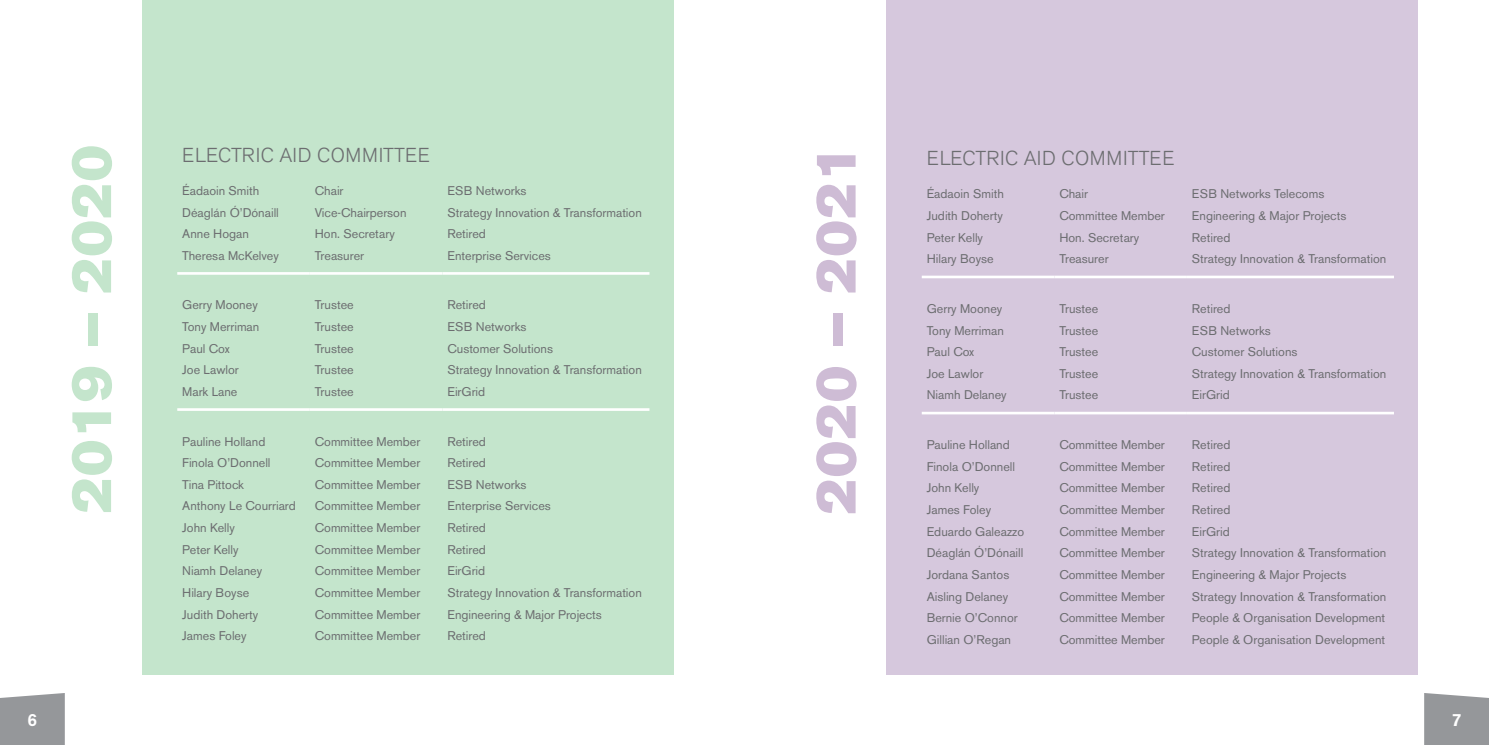
<style>
.page{position:relative;width:1489px;height:745px;background:#fff}
.page>*{position:absolute;margin:0;border:0;box-sizing:border-box;transform-origin:0 0}
.t1{font:56.25px "Akzidenz Grotesk BE Super";letter-spacing:.02em;color:#c4e5cc}
.t2{font:56.25px "Akzidenz Grotesk BE Super";letter-spacing:.02em;color:#cebcd5}
.t3{font:300 20px "Akzidenz Grotesk BE";letter-spacing:.02em;color:#6c6d70}
.t4{font:500 17.5px "Akzidenz Grotesk BE";color:#fff}
.t5{font:12.5px "Akzidenz Grotesk BE";color:#6c6d70}
</style>
<div class="page">
<div style="left:142px;top:0;width:531px;height:674px;background:#c4e5cc"></div>
<div style="left:886px;top:0;width:531px;height:674px;background:#d6c8dd"></div>
<hr style="left:177px;top:272px;width:133px;height:2px;background:#fff">
<hr style="left:310px;top:272px;width:132px;height:2px;background:#fff">
<hr style="left:442px;top:272px;width:207px;height:2px;background:#fff">
<hr style="left:177px;top:408px;width:133px;height:2px;background:#fff">
<hr style="left:310px;top:408px;width:132px;height:2px;background:#fff">
<hr style="left:442px;top:408px;width:207px;height:2px;background:#fff">
<hr style="left:921px;top:275px;width:133px;height:3px;background:#fff">
<hr style="left:1054px;top:275px;width:132px;height:3px;background:#fff">
<hr style="left:1186px;top:275px;width:207px;height:3px;background:#fff">
<hr style="left:921px;top:411px;width:133px;height:3px;background:#fff">
<hr style="left:1054px;top:411px;width:132px;height:3px;background:#fff">
<hr style="left:1186px;top:411px;width:207px;height:3px;background:#fff">
<svg style="left:0;top:693px;width:65px;height:51px;background:#9a9c9f"></svg>
<svg style="left:1424px;top:693px;width:64px;height:51px;background:#9a9c9f"></svg>
<h1 class="t1" style="left:59px;top:513px;width:370px;rotate:-90deg">2019 – 2020</h1>
<h1 class="t2" style="left:803px;top:514px;width:371px;rotate:-90deg">2020 – 2021</h1>
<h2 class="t3" style="left:182px;top:143px;width:249px">ELECTRIC AID COMMITTEE</h2>
<p class="t5" style="left:182px;top:183px;width:79px">Éadaoin Smith</p>
<p class="t5" style="left:315px;top:183px;width:30px">Chair</p>
<p class="t5" style="left:447px;top:183px;width:80px">ESB Networks</p>
<p class="t5" style="left:182px;top:205px;width:98px">Déaglán Ó’Dónaill</p>
<p class="t5" style="left:315px;top:205px;width:93px">Vice-Chairperson</p>
<p class="t5" style="left:447px;top:205px;width:196px">Strategy Innovation &amp; Transformation</p>
<p class="t5" style="left:182px;top:226px;width:68px">Anne Hogan</p>
<p class="t5" style="left:315px;top:226px;width:81px">Hon. Secretary</p>
<p class="t5" style="left:447px;top:226px;width:40px">Retired</p>
<p class="t5" style="left:182px;top:248px;width:98px">Theresa McKelvey</p>
<p class="t5" style="left:315px;top:248px;width:51px">Treasurer</p>
<p class="t5" style="left:447px;top:248px;width:105px">Enterprise Services</p>
<p class="t5" style="left:182px;top:297px;width:77px">Gerry Mooney</p>
<p class="t5" style="left:315px;top:297px;width:40px">Trustee</p>
<p class="t5" style="left:447px;top:297px;width:40px">Retired</p>
<p class="t5" style="left:182px;top:319px;width:79px">Tony Merriman</p>
<p class="t5" style="left:315px;top:319px;width:40px">Trustee</p>
<p class="t5" style="left:447px;top:319px;width:80px">ESB Networks</p>
<p class="t5" style="left:182px;top:340px;width:49px">Paul Cox</p>
<p class="t5" style="left:315px;top:340px;width:40px">Trustee</p>
<p class="t5" style="left:447px;top:340px;width:107px">Customer Solutions</p>
<p class="t5" style="left:182px;top:362px;width:58px">Joe Lawlor</p>
<p class="t5" style="left:315px;top:362px;width:40px">Trustee</p>
<p class="t5" style="left:447px;top:362px;width:196px">Strategy Innovation &amp; Transformation</p>
<p class="t5" style="left:182px;top:384px;width:57px">Mark Lane</p>
<p class="t5" style="left:315px;top:384px;width:40px">Trustee</p>
<p class="t5" style="left:447px;top:384px;width:39px">EirGrid</p>
<p class="t5" style="left:182px;top:433px;width:85px">Pauline Holland</p>
<p class="t5" style="left:315px;top:433px;width:107px">Committee Member</p>
<p class="t5" style="left:447px;top:433px;width:40px">Retired</p>
<p class="t5" style="left:182px;top:455px;width:90px">Finola O’Donnell</p>
<p class="t5" style="left:315px;top:455px;width:107px">Committee Member</p>
<p class="t5" style="left:447px;top:455px;width:40px">Retired</p>
<p class="t5" style="left:182px;top:476px;width:63px">Tina Pittock</p>
<p class="t5" style="left:315px;top:476px;width:107px">Committee Member</p>
<p class="t5" style="left:447px;top:476px;width:80px">ESB Networks</p>
<p class="t5" style="left:182px;top:498px;width:115px">Anthony Le Courriard</p>
<p class="t5" style="left:315px;top:498px;width:107px">Committee Member</p>
<p class="t5" style="left:447px;top:498px;width:105px">Enterprise Services</p>
<p class="t5" style="left:182px;top:520px;width:54px">John Kelly</p>
<p class="t5" style="left:315px;top:520px;width:107px">Committee Member</p>
<p class="t5" style="left:447px;top:520px;width:40px">Retired</p>
<p class="t5" style="left:182px;top:541px;width:58px">Peter Kelly</p>
<p class="t5" style="left:315px;top:541px;width:107px">Committee Member</p>
<p class="t5" style="left:447px;top:541px;width:40px">Retired</p>
<p class="t5" style="left:182px;top:563px;width:81px">Niamh Delaney</p>
<p class="t5" style="left:315px;top:563px;width:107px">Committee Member</p>
<p class="t5" style="left:447px;top:563px;width:39px">EirGrid</p>
<p class="t5" style="left:182px;top:584px;width:68px">Hilary Boyse</p>
<p class="t5" style="left:315px;top:584px;width:107px">Committee Member</p>
<p class="t5" style="left:447px;top:584px;width:196px">Strategy Innovation &amp; Transformation</p>
<p class="t5" style="left:182px;top:606px;width:78px">Judith Doherty</p>
<p class="t5" style="left:315px;top:606px;width:107px">Committee Member</p>
<p class="t5" style="left:447px;top:606px;width:156px">Engineering &amp; Major Projects</p>
<p class="t5" style="left:182px;top:628px;width:66px">James Foley</p>
<p class="t5" style="left:315px;top:628px;width:107px">Committee Member</p>
<p class="t5" style="left:447px;top:628px;width:40px">Retired</p>
<h2 class="t3" style="left:926px;top:147px;width:249px">ELECTRIC AID COMMITTEE</h2>
<p class="t5" style="left:926px;top:186px;width:79px">Éadaoin Smith</p>
<p class="t5" style="left:1059px;top:186px;width:30px">Chair</p>
<p class="t5" style="left:1191px;top:186px;width:134px">ESB Networks Telecoms</p>
<p class="t5" style="left:926px;top:208px;width:78px">Judith Doherty</p>
<p class="t5" style="left:1059px;top:208px;width:107px">Committee Member</p>
<p class="t5" style="left:1191px;top:208px;width:156px">Engineering &amp; Major Projects</p>
<p class="t5" style="left:926px;top:230px;width:58px">Peter Kelly</p>
<p class="t5" style="left:1059px;top:230px;width:81px">Hon. Secretary</p>
<p class="t5" style="left:1191px;top:230px;width:40px">Retired</p>
<p class="t5" style="left:926px;top:251px;width:68px">Hilary Boyse</p>
<p class="t5" style="left:1059px;top:251px;width:51px">Treasurer</p>
<p class="t5" style="left:1191px;top:251px;width:196px">Strategy Innovation &amp; Transformation</p>
<p class="t5" style="left:926px;top:301px;width:77px">Gerry Mooney</p>
<p class="t5" style="left:1059px;top:301px;width:40px">Trustee</p>
<p class="t5" style="left:1191px;top:301px;width:40px">Retired</p>
<p class="t5" style="left:926px;top:322px;width:79px">Tony Merriman</p>
<p class="t5" style="left:1059px;top:322px;width:40px">Trustee</p>
<p class="t5" style="left:1191px;top:322px;width:80px">ESB Networks</p>
<p class="t5" style="left:926px;top:344px;width:49px">Paul Cox</p>
<p class="t5" style="left:1059px;top:344px;width:40px">Trustee</p>
<p class="t5" style="left:1191px;top:344px;width:107px">Customer Solutions</p>
<p class="t5" style="left:926px;top:366px;width:58px">Joe Lawlor</p>
<p class="t5" style="left:1059px;top:366px;width:40px">Trustee</p>
<p class="t5" style="left:1191px;top:366px;width:196px">Strategy Innovation &amp; Transformation</p>
<p class="t5" style="left:926px;top:387px;width:81px">Niamh Delaney</p>
<p class="t5" style="left:1059px;top:387px;width:40px">Trustee</p>
<p class="t5" style="left:1191px;top:387px;width:39px">EirGrid</p>
<p class="t5" style="left:926px;top:437px;width:85px">Pauline Holland</p>
<p class="t5" style="left:1059px;top:437px;width:107px">Committee Member</p>
<p class="t5" style="left:1191px;top:437px;width:40px">Retired</p>
<p class="t5" style="left:926px;top:458px;width:90px">Finola O’Donnell</p>
<p class="t5" style="left:1059px;top:458px;width:107px">Committee Member</p>
<p class="t5" style="left:1191px;top:458px;width:40px">Retired</p>
<p class="t5" style="left:926px;top:480px;width:54px">John Kelly</p>
<p class="t5" style="left:1059px;top:480px;width:107px">Committee Member</p>
<p class="t5" style="left:1191px;top:480px;width:40px">Retired</p>
<p class="t5" style="left:926px;top:502px;width:66px">James Foley</p>
<p class="t5" style="left:1059px;top:502px;width:107px">Committee Member</p>
<p class="t5" style="left:1191px;top:502px;width:40px">Retired</p>
<p class="t5" style="left:926px;top:523px;width:99px">Eduardo Galeazzo</p>
<p class="t5" style="left:1059px;top:523px;width:107px">Committee Member</p>
<p class="t5" style="left:1191px;top:523px;width:39px">EirGrid</p>
<p class="t5" style="left:926px;top:545px;width:98px">Déaglán Ó’Dónaill</p>
<p class="t5" style="left:1059px;top:545px;width:107px">Committee Member</p>
<p class="t5" style="left:1191px;top:545px;width:196px">Strategy Innovation &amp; Transformation</p>
<p class="t5" style="left:926px;top:566px;width:84px">Jordana Santos</p>
<p class="t5" style="left:1059px;top:566px;width:107px">Committee Member</p>
<p class="t5" style="left:1191px;top:566px;width:156px">Engineering &amp; Major Projects</p>
<p class="t5" style="left:926px;top:588px;width:83px">Aisling Delaney</p>
<p class="t5" style="left:1059px;top:588px;width:107px">Committee Member</p>
<p class="t5" style="left:1191px;top:588px;width:196px">Strategy Innovation &amp; Transformation</p>
<p class="t5" style="left:926px;top:610px;width:92px">Bernie O’Connor</p>
<p class="t5" style="left:1059px;top:610px;width:107px">Committee Member</p>
<p class="t5" style="left:1191px;top:610px;width:195px">People &amp; Organisation Development</p>
<p class="t5" style="left:926px;top:631px;width:86px">Gillian O’Regan</p>
<p class="t5" style="left:1059px;top:631px;width:107px">Committee Member</p>
<p class="t5" style="left:1191px;top:631px;width:195px">People &amp; Organisation Development</p>
<h3 class="t4" style="left:27px;top:708px;width:11px">6</h3>
<h3 class="t4" style="left:1451px;top:708px;width:11px">7</h3>
</div>
